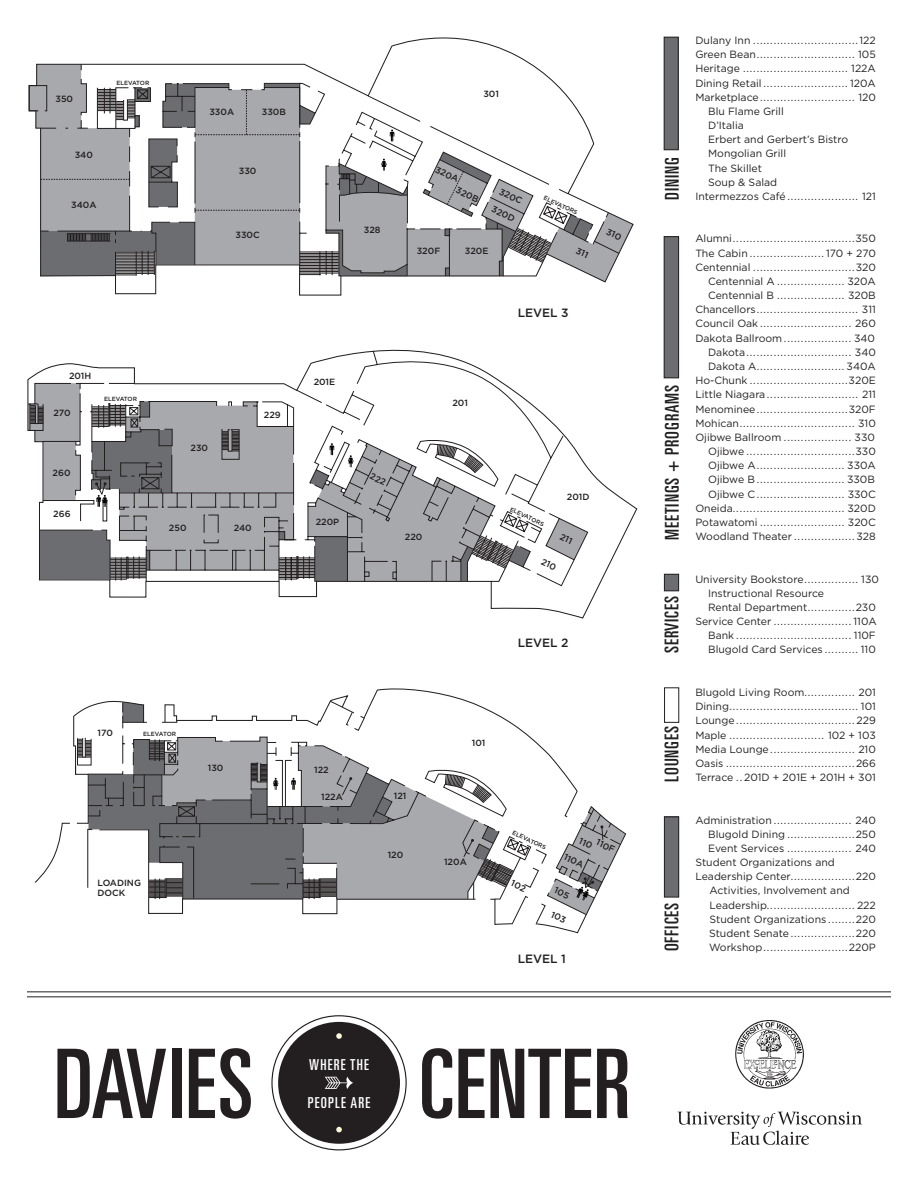
<style>
.page{position:relative;width:918px;height:1188px;background:#fff}
.page>*{position:absolute;margin:0;border:0;box-sizing:border-box;transform-origin:0 0}
.t1{font:ultra-condensed 96px "Univers";color:#231f20}
.t2{font:ultra-condensed 19.05px "Univers";letter-spacing:.05em;color:#231f20}
.t3{font:ultra-condensed 15.15px "Univers";color:#fff}
.t4{font:500 12px "Gotham";color:#231f20}
.t5{font:10.5px/14.1px "Gotham";color:#231f20;text-align:right}
.t6{font:500 9px/19px "Gotham";color:#231f20}
.t7{font:500 6px "Gotham";color:#231f20}
</style>
<div class="page">
<hr style="left:27px;top:991px;width:864px;height:1px;background:#231f20">
<hr style="left:27px;top:996px;width:864px;height:1px;background:#231f20">
<div style="left:664px;top:37px;width:14px;height:113px;background:#6c6d70"></div>
<div style="left:664px;top:37px;width:15px;height:113px;border:1px solid #231f20"></div>
<div style="left:664px;top:237px;width:15px;height:141px;background:#6c6d70"></div>
<div style="left:664px;top:236px;width:15px;height:142px;border:1px solid #231f20"></div>
<div style="left:664px;top:687px;width:15px;height:36px;border:1px solid #231f20"></div>
<div style="left:664px;top:817px;width:15px;height:80px;background:#6c6d70"></div>
<div style="left:664px;top:816px;width:15px;height:82px;border:1px solid #231f20"></div>
<div style="left:664px;top:574px;width:15px;height:17px;background:#6c6d70"></div>
<div style="left:664px;top:574px;width:15px;height:17px;border:1px solid #231f20"></div>
<svg style="left:28px;top:37px;width:606px;height:259px"></svg>
<svg style="left:27px;top:349px;width:611px;height:270px"></svg>
<svg style="left:28px;top:350px;width:560px;height:236px"></svg>
<svg style="left:735px;top:1020px;width:69px;height:69px"></svg>
<svg style="left:678px;top:1112px;width:184px;height:33px"></svg>
<div style="left:278px;top:1022px;width:122px;height:122px;background:#231f20;border-radius:50%"></div>
<svg style="left:325px;top:1077px;width:28px;height:12px"></svg>
<svg style="left:336px;top:1127px;width:6px;height:5px"></svg>
<svg style="left:336px;top:1033px;width:6px;height:6px"></svg>
<svg style="left:29px;top:64px;width:604px;height:218px"></svg>
<svg style="left:28px;top:383px;width:502px;height:198px"></svg>
<svg style="left:541px;top:518px;width:47px;height:52px"></svg>
<svg style="left:34px;top:688px;width:593px;height:246px"></svg>
<p class="t6" style="left:56px;top:90px;width:19px">350</p>
<p class="t6" style="left:75px;top:145px;width:20px">340</p>
<p class="t6" style="left:71px;top:195px;width:27px">340A</p>
<p class="t7" style="left:116px;top:79px;width:34px">ELEVATOR</p>
<p class="t6" style="left:209px;top:102px;width:26px">330A</p>
<p class="t6" style="left:262px;top:102px;width:26px">330B</p>
<p class="t6" style="left:239px;top:161px;width:19px">330</p>
<p class="t6" style="left:236px;top:225px;width:26px">330C</p>
<p class="t6" style="left:69px;top:366px;width:24px">201H</p>
<p class="t6" style="left:53px;top:404px;width:19px">270</p>
<p class="t7" style="left:104px;top:395px;width:26px">ELEVATOR</p>
<p class="t6" style="left:53px;top:464px;width:19px">260</p>
<p class="t6" style="left:53px;top:505px;width:19px">266</p>
<p class="t6" style="left:190px;top:438px;width:19px">230</p>
<p class="t6" style="left:264px;top:405px;width:18px">229</p>
<p class="t6" style="left:169px;top:518px;width:19px">250</p>
<p class="t6" style="left:234px;top:518px;width:19px">240</p>
<p class="t6" style="left:364px;top:221px;width:18px">328</p>
<p class="t6" style="left:314px;top:372px;width:23px">201E</p>
<p class="t6" style="left:483px;top:84px;width:17px">301</p>
<p class="t6" style="left:440px;top:160px;width:26px;rotate:25deg">320A</p>
<p class="t6" style="left:460px;top:181px;width:26px;rotate:25deg">320B</p>
<p class="t6" style="left:504px;top:182px;width:27px;rotate:25deg">320C<br>320D</p>
<p class="t7" style="left:546px;top:194px;width:38px;rotate:25deg">E LE VA TORS</p>
<p class="t6" style="left:417px;top:241px;width:25px">320F</p>
<p class="t6" style="left:465px;top:241px;width:25px">320E</p>
<p class="t4" style="left:518px;top:306px;width:52px">LEVEL 3</p>
<p class="t6" style="left:452px;top:393px;width:17px">201</p>
<p class="t6" style="left:316px;top:512px;width:25px">220P</p>
<p class="t6" style="left:405px;top:527px;width:19px">220</p>
<p class="t7" style="left:512px;top:506px;width:26px;rotate:25deg">ELEVATORS</p>
<p class="t6" style="left:567px;top:487px;width:24px">201D</p>
<p class="t6" style="left:97px;top:723px;width:17px">170</p>
<p class="t7" style="left:143px;top:731px;width:25px">ELEVATOR</p>
<p class="t6" style="left:208px;top:758px;width:17px">130</p>
<p class="t6" style="left:98px;top:877px;width:45px;line-height:10.8px">LOADING<br>DOCK</p>
<p class="t6" style="left:314px;top:760px;width:16px">122</p>
<p class="t6" style="left:321px;top:787px;width:23px">122A</p>
<p class="t6" style="left:394px;top:786px;width:14px">121</p>
<p class="t6" style="left:388px;top:845px;width:17px">120</p>
<p class="t4" style="left:518px;top:635px;width:52px">LEVEL 2</p>
<p class="t6" style="left:472px;top:734px;width:15px">101</p>
<p class="t6" style="left:444px;top:852px;width:24px">120A</p>
<p class="t7" style="left:514px;top:829px;width:26px;rotate:25deg">ELEVATORS</p>
<p class="t6" style="left:568px;top:847px;width:22px;rotate:25deg">110A</p>
<p class="t6" style="left:601px;top:833px;width:21px;rotate:25deg">110F</p>
<p class="t4" style="left:518px;top:952px;width:50px">LEVEL 1</p>
<h1 class="t1" style="left:54px;top:1029px;width:71px">DAVIES</h1>
<h1 class="t1" style="left:420px;top:1029px;width:71px">CENTER</h1>
<h3 class="t3" style="left:309px;top:1056px;width:61px">WHERE THE</h3>
<h3 class="t3" style="left:308px;top:1094px;width:8px">PEOPLE</h3>
<h3 class="t3" style="left:351px;top:1094px;width:8px">ARE</h3>
<h2 class="t2" style="left:661px;top:200px;width:44px;rotate:-90deg">DINING</h2>
<h2 class="t2" style="left:661px;top:540px;width:157px;rotate:-90deg">MEETINGS + PROGRAMS</h2>
<h2 class="t2" style="left:661px;top:653px;width:59px;rotate:-90deg">SERVICES</h2>
<h2 class="t2" style="left:661px;top:782px;width:58px;rotate:-90deg">LOUNGES</h2>
<h2 class="t2" style="left:661px;top:951px;width:50px;rotate:-90deg">OFFICES</h2>
<p class="t5" style="left:695px;top:33px;width:182px">Dulany Inn ...............................122</p>
<p class="t5" style="left:695px;top:47px;width:182px">Green Bean............................. 105</p>
<p class="t5" style="left:695px;top:62px;width:182px">Heritage ............................... 122A</p>
<p class="t5" style="left:695px;top:76px;width:182px">Dining Retail......................... 120A</p>
<p class="t5" style="left:695px;top:90px;width:182px">Marketplace............................ 120</p>
<p class="t5" style="left:708px;top:104px;width:77px">Blu Flame Grill</p>
<p class="t5" style="left:708px;top:118px;width:37px">D’Italia</p>
<p class="t5" style="left:708px;top:132px;width:142px">Erbert and Gerbert’s Bistro</p>
<p class="t5" style="left:708px;top:147px;width:79px">Mongolian Grill</p>
<p class="t5" style="left:708px;top:161px;width:55px">The Skillet</p>
<p class="t5" style="left:708px;top:175px;width:71px">Soup &amp; Salad</p>
<p class="t5" style="left:695px;top:189px;width:182px">Intermezzos Café..................... 121</p>
<p class="t5" style="left:695px;top:232px;width:182px">Alumni....................................350<br>The Cabin ...................... 170 + 270<br>Centennial ..............................320<br>Centennial A .................... 320A Centennial B .................... 320B Chancellors.............................. 311<br>Council Oak........................... 260<br>Dakota Ballroom.................... 340<br>Dakota............................... 340<br>Dakota A.......................... 340A Ho-Chunk .............................320E Little Niagara........................... 211<br>Menominee...........................320F Mohican.................................. 310<br>Ojibwe Ballroom .................... 330<br>Ojibwe ................................330<br>Ojibwe A.......................... 330A Ojibwe B.......................... 330B Ojibwe C.......................... 330C Oneida................................. 320D Potawatomi ......................... 320C Woodland Theater ..................328</p>
<p class="t5" style="left:695px;top:572px;width:185px">University Bookstore................ 130</p>
<p class="t5" style="left:708px;top:586px;width:117px">Instructional Resource</p>
<p class="t5" style="left:708px;top:600px;width:169px">Rental Department..............230</p>
<p class="t5" style="left:695px;top:614px;width:183px">Service Center ....................... 110A</p>
<p class="t5" style="left:708px;top:628px;width:169px">Bank .................................. 110F</p>
<p class="t5" style="left:708px;top:643px;width:169px">Blugold Card Services .......... 110</p>
<p class="t5" style="left:695px;top:685px;width:182px;text-align:justify">Blugold Living Room............... 201<br>Dining...................................... 101<br>Lounge...................................229<br>Maple ............................ 102 + 103<br>Media Lounge......................... 210<br>Oasis ......................................266<br>Terrace .. 201D + 201E + 201H + 301</p>
<p class="t5" style="left:695px;top:813px;width:182px">Administration....................... 240</p>
<p class="t5" style="left:708px;top:827px;width:169px">Blugold Dining ....................250</p>
<p class="t5" style="left:708px;top:841px;width:169px">Event Services ................... 240</p>
<p class="t5" style="left:695px;top:855px;width:141px">Student Organizations and</p>
<p class="t5" style="left:695px;top:869px;width:182px">Leadership Center...................220</p>
<p class="t5" style="left:710px;top:884px;width:142px">Activities, Involvement and</p>
<p class="t5" style="left:710px;top:898px;width:168px">Leadership.......................... 222</p>
<p class="t5" style="left:710px;top:912px;width:168px">Student Organizations ........220</p>
<p class="t5" style="left:709px;top:926px;width:168px">Student Senate...................220</p>
<p class="t5" style="left:709px;top:940px;width:168px">Workshop.........................220P</p>
</div>
